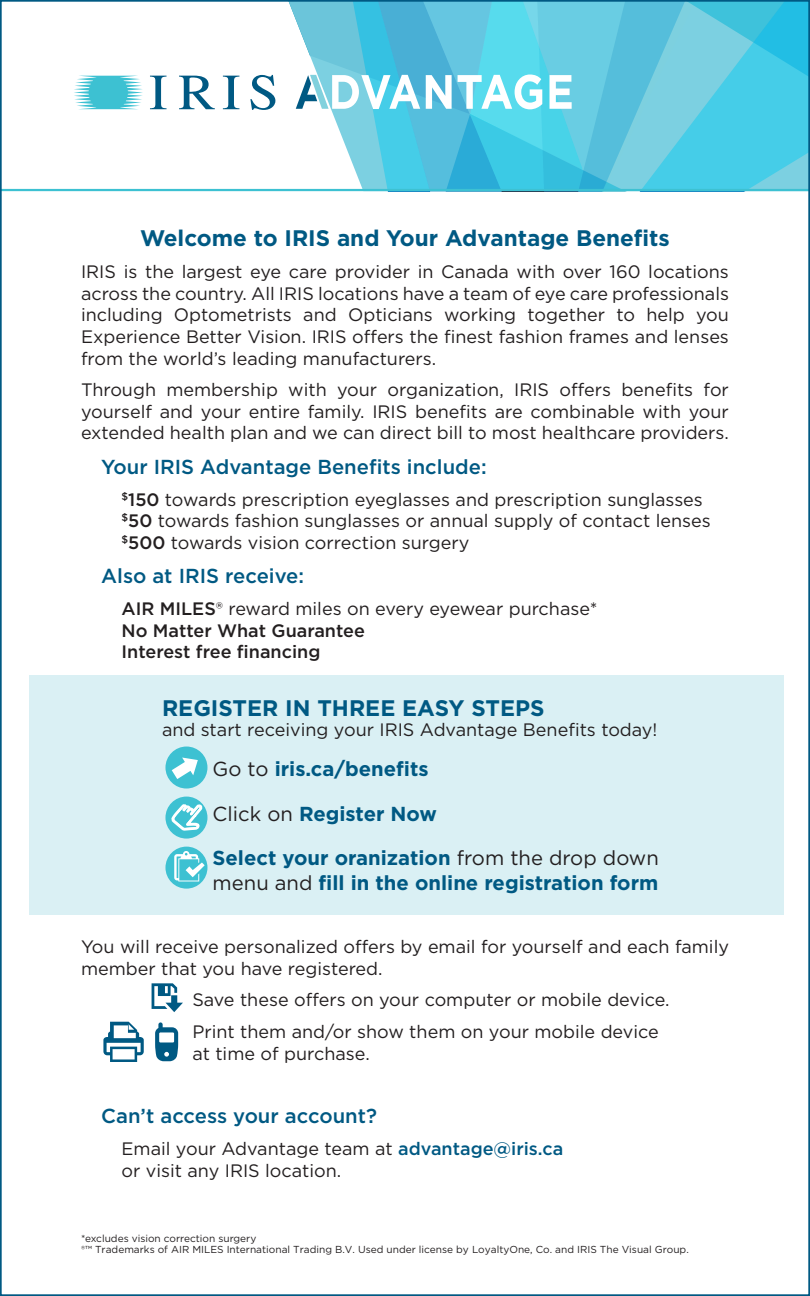
<style>
.page{position:relative;width:810px;height:1296px;background:#fff}
.page>*{position:absolute;margin:0;border:0;box-sizing:border-box;transform-origin:0 0}
.t1{font:700 22.5px "Gotham";color:#005983}
.t2{font:700 20.25px/24.3px "Gotham";color:#005983}
.t3{font:500 20.25px "Gotham";color:#005983}
.t4{font:18px/21.6px "Gotham";color:#231f20}
.t5{font:500 18px/21.6px "Gotham";color:#231f20}
.t6{font:10.12px "Gotham";color:#231f20}
.s1{font-weight:500}
.s2{font-weight:400}
.s3{font-weight:400;color:#231f20}
.s4{font-weight:500;color:#005983}
</style>
<div class="page">
<div style="left:29px;top:676px;width:755px;height:239px;background:#daf0f4"></div>
<svg style="left:3px;top:75px;width:247px;height:116px"></svg>
<svg style="left:74px;top:76px;width:69px;height:33px"></svg>
<svg style="left:150px;top:76px;width:17px;height:33px"></svg>
<svg style="left:179px;top:76px;width:36px;height:33px"></svg>
<svg style="left:223px;top:76px;width:16px;height:33px"></svg>
<svg style="left:250px;top:3px;width:557px;height:188px"></svg>
<svg style="left:152px;top:983px;width:31px;height:29px"></svg>
<svg style="left:103px;top:1022px;width:41px;height:40px"></svg>
<svg style="left:155px;top:1022px;width:23px;height:39px"></svg>
<div style="left:165px;top:747px;width:42px;height:42px;background:#3dc1d2;border-radius:50%"></div>
<svg style="left:172px;top:758px;width:26px;height:21px"></svg>
<svg style="left:165px;top:797px;width:42px;height:42px"></svg>
<svg style="left:168px;top:785px;width:40px;height:54px"></svg>
<div style="left:165px;top:847px;width:42px;height:42px;background:#3dc1d2;border-radius:50%"></div>
<svg style="left:174px;top:851px;width:31px;height:30px"></svg>
<p class="t1" style="left:140px;top:224px;width:531px">Welcome to IRIS and Your Advantage Benefits</p>
<p class="t4" style="left:81px;top:261px;width:650px;text-align:justify">IRIS is the largest eye care provider in Canada with over 160 locations across the country. All IRIS locations have a team of eye care professionals including Optometrists and Opticians working together to help you Experience Better Vision. IRIS offers the finest fashion frames and lenses from the world’s leading manufacturers.</p>
<p class="t4" style="left:81px;top:379px;width:649px;text-align:justify">Through membership with your organization, IRIS offers benefits for yourself and your entire family. IRIS benefits are combinable with your extended health plan and we can direct bill to most healthcare providers.</p>
<p class="t3" style="left:101px;top:453px;width:387px">Your IRIS Advantage Benefits include:</p>
<p class="t4" style="left:122px;top:488px;width:591px"><sup>$</sup><span class="s1">150</span> towards prescription eyeglasses and prescription sunglasses <sup>$</sup><span class="s1">50</span> towards fashion sunglasses or annual supply of contact lenses <sup>$</sup><span class="s1">500</span> towards vision correction surgery</p>
<p class="t3" style="left:101px;top:563px;width:204px">Also at IRIS receive:</p>
<p class="t5" style="left:122px;top:598px;width:477px">AIR MILES<span class="s2">® reward miles on every eyewear purchase*<br></span>No Matter What Guarantee<br>Interest free financing</p>
<p class="t1" style="left:162px;top:693px;width:384px">REGISTER IN THREE EASY STEPS</p>
<p class="t4" style="left:162px;top:718px;width:497px">and start receiving your IRIS Advantage Benefits today!</p>
<p class="t2" style="left:213px;top:757px;width:218px"><span class="s3">Go to</span> iris.ca/benefits</p>
<p class="t2" style="left:213px;top:801px;width:226px"><span class="s3">Click on</span> Register Now</p>
<p class="t2" style="left:213px;top:846px;width:448px">Select your oranization <span class="s3">from the drop down menu and</span> fill in the online registration form</p>
<p class="t4" style="left:81px;top:936px;width:650px">You will receive personalized offers by email for yourself and each family member that you have registered.</p>
<p class="t4" style="left:192px;top:989px;width:479px">Save these offers on your computer or mobile device.</p>
<p class="t4" style="left:192px;top:1021px;width:468px">Print them and/or show them on your mobile device at time of purchase.</p>
<p class="t3" style="left:101px;top:1103px;width:277px">Can’t access your account?</p>
<p class="t4" style="left:122px;top:1138px;width:443px">Email your Advantage team at <span class="s4">advantage@iris.ca </span>or visit any IRIS location.</p>
<p class="t6" style="left:81px;top:1231px;width:177px">*excludes vision correction surgery</p>
<p class="t6" style="left:81px;top:1243px;width:609px">®™ Trademarks of AIR MILES International Trading B.V. Used under license by LoyaltyOne, Co. and IRIS The Visual Group.</p>
</div>
